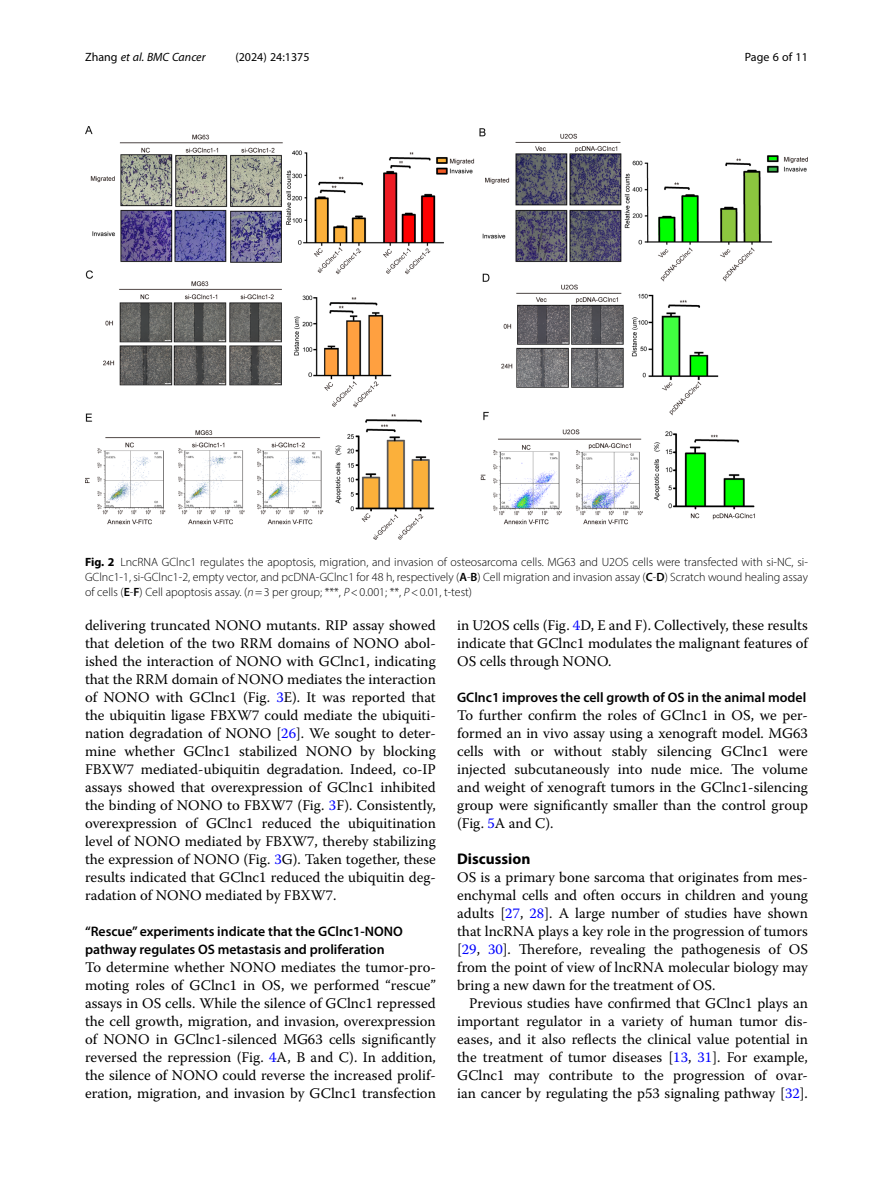
<style>
.page{position:relative;width:893px;height:1191px;background:#fff}
.page>*{position:absolute;margin:0;border:0;box-sizing:border-box;transform-origin:0 0}
.Head_1{font:700 15.45px "Myriad Pro";color:#000}
.Body_Text{font:14.7px/18px "Warnock Pro";color:#000;text-align:justify}
.Body_Text_Indent{font:14.7px/18px "Warnock Pro";color:#000;text-align:justify}
.Head_2{font:600 13.8px/18px "Myriad Pro";color:#000}
.Figure_Caption{font:300 12px/15px "Myriad Pro";color:#000;text-align:justify}
.t1{font:12px "Myriad Pro";color:#000}
.t2{font:italic 12px "Myriad Pro";color:#000}
.s1{font-style:normal}
.s2{font-weight:700}
.s3{font-weight:600}
.s4{font-style:italic}
.s5{color:#00f}
</style>
<div class="page">
<img style="left:85px;top:126px;width:723px;height:413px">
<p class="t2" style="left:85px;top:50px;width:122px"><span class="s1">Zhang</span> et al. BMC Cancer</p>
<p class="t1" style="left:235px;top:50px;width:76px">(2024) 24:1375</p>
<p class="t1" style="left:745px;top:50px;width:65px">Page 6 of 11</p>
<p class="Figure_Caption" style="left:85px;top:554px;width:724px"><span class="s2">Fig. 2</span> LncRNA GClnc1 regulates the apoptosis, migration, and invasion of osteosarcoma cells. MG63 and U2OS cells were transfected with si-NC, si-GClnc1-1, si-GClnc1-2, empty vector, and pcDNA-GClnc1 for 48 h, respectively (<span class="s3">A</span>-<span class="s3">B</span>) Cell migration and invasion assay (<span class="s3">C</span>-<span class="s3">D</span>) Scratch wound healing assay of cells (<span class="s3">E</span>-<span class="s3">F</span>) Cell apoptosis assay. (<span class="s4">n</span>=3 per group; ***, <span class="s4">P</span>&lt;0.001; **, <span class="s4">P</span>&lt;0.01, t-test)</p>
<p class="Body_Text" style="left:85px;top:616px;width:352px">delivering truncated NONO mutants. RIP assay showed that deletion of the two RRM domains of NONO abol&shy;ished the interaction of NONO with GClnc1, indicating that the RRM domain of NONO mediates the interaction of NONO with GClnc1 (Fig. <span class="s5">3</span>E). It was reported that the ubiquitin ligase FBXW7 could mediate the ubiquiti&shy;nation degradation of NONO [<span class="s5">26</span>]. We sought to deter&shy;mine whether GClnc1 stabilized NONO by blocking FBXW7 mediated-ubiquitin degradation. Indeed, co-IP assays showed that overexpression of GClnc1 inhibited the binding of NONO to FBXW7 (Fig. <span class="s5">3</span>F). Consistently, overexpression of GClnc1 reduced the ubiquitination level of NONO mediated by FBXW7, thereby stabilizing the expression of NONO (Fig. <span class="s5">3</span>G). Taken together, these results indicated that GClnc1 reduced the ubiquitin deg&shy;radation of NONO mediated by FBXW7.</p>
<p class="Head_2" style="left:85px;top:922px;width:319px">“Rescue” experiments indicate that the GClnc1-NONO pathway regulates OS metastasis and proliferation</p>
<p class="Body_Text" style="left:85px;top:958px;width:352px">To determine whether NONO mediates the tumor-pro&shy;moting roles of GClnc1 in OS, we performed “rescue” assays in OS cells. While the silence of GClnc1 repressed the cell growth, migration, and invasion, overexpression of NONO in GClnc1-silenced MG63 cells significantly reversed the repression (Fig. <span class="s5">4</span>A, B and C). In addition, the silence of NONO could reverse the increased prolif&shy;eration, migration, and invasion by GClnc1 transfection</p>
<p class="Body_Text" style="left:457px;top:616px;width:352px">in U2OS cells (Fig. <span class="s5">4</span>D, E and F). Collectively, these results indicate that GClnc1 modulates the malignant features of OS cells through NONO.</p>
<p class="Head_2" style="left:457px;top:688px;width:351px">GClnc1 improves the cell growth of OS in the animal model</p>
<p class="Body_Text" style="left:457px;top:706px;width:352px">To further confirm the roles of GClnc1 in OS, we per&shy;formed an in vivo assay using a xenograft model. MG63 cells with or without stably silencing GClnc1 were injected subcutaneously into nude mice. The volume and weight of xenograft tumors in the GClnc1-silencing group were significantly smaller than the control group (Fig. <span class="s5">5</span>A and C).</p>
<p class="Head_1" style="left:457px;top:849px;width:75px">Discussion</p>
<p class="Body_Text" style="left:457px;top:868px;width:352px">OS is a primary bone sarcoma that originates from mes&shy;enchymal cells and often occurs in children and young adults [<span class="s5">27</span>, <span class="s5">28</span>]. A large number of studies have shown that lncRNA plays a key role in the progression of tumors [<span class="s5">29</span>, <span class="s5">30</span>]. Therefore, revealing the pathogenesis of OS from the point of view of lncRNA molecular biology may bring a new dawn for the treatment of OS.</p>
<p class="Body_Text_Indent" style="left:457px;top:994px;width:352px;text-indent:12px">Previous studies have confirmed that GClnc1 plays an important regulator in a variety of human tumor dis&shy;eases, and it also reflects the clinical value potential in the treatment of tumor diseases [<span class="s5">13</span>, <span class="s5">31</span>]. For example, GClnc1 may contribute to the progression of ovar&shy;ian cancer by regulating the p53 signaling pathway [<span class="s5">32</span>].</p>
</div>
